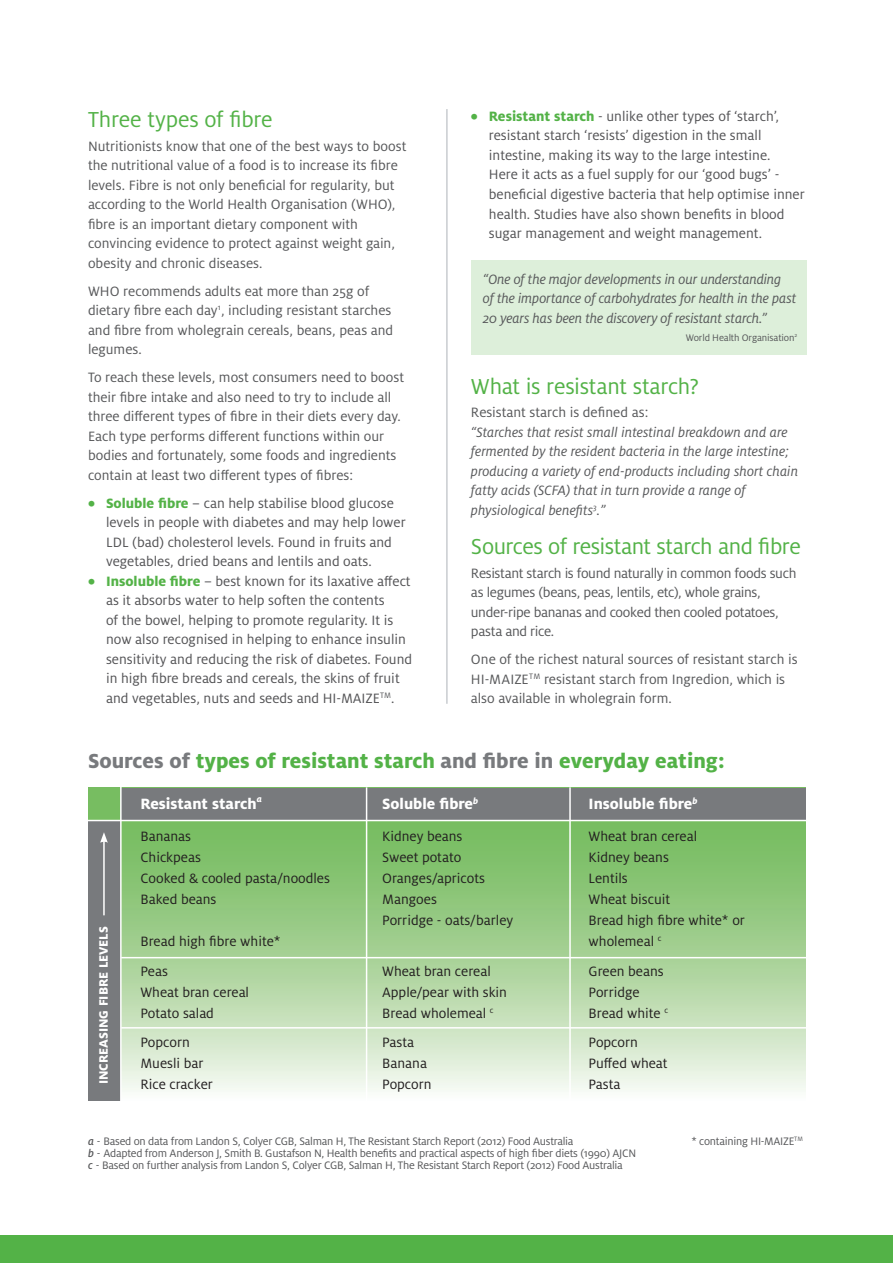
<style>
.page{position:relative;width:893px;height:1263px;background:#fff}
.page>*{position:absolute;margin:0;border:0;box-sizing:border-box;transform-origin:0 0}
.Body{font:24px "Milo Pro";letter-spacing:-.015em;color:#53b247}
.bullet1{font:800 22.5px "Milo Pro";color:#53b247}
.t1{font:800 16.5px "Milo Pro";color:#fff}
.FS_Bullets{font:15px/19.5px "Milo Pro";letter-spacing:-.005em;color:#57585a}
.t2{font:15px/19.5px "Milo Pro";color:#535355}
.t3{font:15px/21px "Milo Pro";color:#231f20}
.FS_Bullets-2{font:italic 15px/19.5px "Milo Pro";color:#57585a}
.t4{font:800 13.5px "Milo Pro";color:#fff}
.t5{font:12px "Milo Pro";letter-spacing:-.02em;color:#57585a}
.FS_Bullets-3{font:10.5px "Milo Pro";letter-spacing:-.01em;color:#57585a}
.s1{font-weight:800;color:#53b247}
.s2{color:#787a7d}
.s3{font-weight:500;font-style:italic}
</style>
<div class="page">
<hr style="left:447px;top:109px;width:1px;height:595px;background:#aeb3b8">
<div style="left:0;top:1236px;width:893px;height:27px;background:#53b247"></div>
<div style="left:471px;top:260px;width:336px;height:95px;background:#ddefda"></div>
<svg style="left:88px;top:788px;width:718px;height:303px;background:#abd49c"></svg>
<div style="left:88px;top:821px;width:32px;height:280px;background:#787a7d"></div>
<div style="left:122px;top:788px;width:684px;height:32px;background:#787a7d"></div>
<hr style="left:121px;top:957px;width:690px;height:1px;background:#fff">
<hr style="left:121px;top:1027px;width:690px;height:1px;background:#fff">
<hr style="left:66px;top:820px;width:745px;height:1px;background:#fff">
<hr style="left:120px;top:786px;width:2px;height:321px;background:#fff">
<hr style="left:366px;top:787px;width:1px;height:316px;background:#fff">
<hr style="left:569px;top:787px;width:2px;height:316px;background:#fff">
<hr style="left:103px;top:840px;width:2px;height:75px;background:#fff">
<svg style="left:100px;top:832px;width:8px;height:11px"></svg>
<p class="Body" style="left:88px;top:106px;width:186px">Three types of fibre</p>
<p class="FS_Bullets" style="left:88px;top:136px;width:320px">Nutritionists know that one of the best ways to boost the nutritional value of a food is to increase its fibre levels. Fibre is not only beneficial for regularity, but according to the World Health Organisation (WHO), fibre is an important dietary component with convincing evidence to protect against weight gain, obesity and chronic diseases.</p>
<p class="FS_Bullets" style="left:88px;top:281px;width:307px">WHO recommends adults eat more than 25g of dietary fibre each day<sup>1</sup>, including resistant starches and fibre from wholegrain cereals, beans, peas and legumes.</p>
<p class="FS_Bullets" style="left:88px;top:368px;width:318px">To reach these levels, most consumers need to boost their fibre intake and also need to try to include all three different types of fibre in their diets every day.<br>Each type performs different functions within our bodies and fortunately, some foods and ingredients contain at least two different types of fibres:</p>
<p class="t2" style="left:106px;top:493px;width:301px;text-indent:-18px"><span class="s1">• Soluble fibre</span> – can help stabilise blood glucose levels in people with diabetes and may help lower LDL (bad) cholesterol levels. Found in fruits and vegetables, dried beans and lentils and oats.</p>
<p class="t2" style="left:106px;top:571px;width:308px;text-indent:-18px"><span class="s1">• Insoluble fibre</span> – best known for its laxative affect as it absorbs water to help soften the contents<br>of the bowel, helping to promote regularity. It is now also recognised in helping to enhance insulin sensitivity and reducing the risk of diabetes. Found in high fibre breads and cereals, the skins of fruit and vegetables, nuts and seeds and HI-MAIZE<sup>TM</sup>.</p>
<p class="t2" style="left:489px;top:107px;width:317px;text-indent:-18px"><span class="s1">• Resistant starch</span> - unlike other types of ‘starch’, resistant starch ‘resists’ digestion in the small intestine, making its way to the large intestine.<br>Here it acts as a fuel supply for our ‘good bugs’ - beneficial digestive bacteria that help optimise inner health. Studies have also shown benefits in blood sugar management and weight management.</p>
<p class="FS_Bullets-2" style="left:483px;top:269px;width:315px">“One of the major developments in our understanding<br>of the importance of carbohydrates for health in the past<br>20 years has been the discovery of resistant starch.”</p>
<p class="FS_Bullets-3" style="left:686px;top:332px;width:113px">World Health Organisation<sup>2</sup></p>
<p class="Body" style="left:471px;top:373px;width:230px">What is resistant starch?</p>
<p class="FS_Bullets" style="left:471px;top:403px;width:179px">Resistant starch is defined as:</p>
<p class="FS_Bullets-2" style="left:471px;top:423px;width:329px">“Starches that resist small intestinal breakdown and are fermented by the resident bacteria in the large intestine; producing a variety of end-products including short chain fatty acids (SCFA) that in turn provide a range of physiological benefits<sup>3</sup>.”</p>
<p class="Body" style="left:471px;top:533px;width:331px">Sources of resistant starch and fibre</p>
<p class="FS_Bullets" style="left:471px;top:563px;width:327px">Resistant starch is found naturally in common foods such as legumes (beans, peas, lentils, etc), whole grains, under-ripe bananas and cooked then cooled potatoes, pasta and rice.</p>
<p class="FS_Bullets" style="left:471px;top:650px;width:328px">One of the richest natural sources of resistant starch is<br>HI-MAIZE<sup>TM</sup> resistant starch from Ingredion, which is also available in wholegrain form.</p>
<p class="bullet1" style="left:88px;top:748px;width:638px"><span class="s2">Sources of</span> types of resistant starch <span class="s2">and fibre in</span> everyday eating:</p>
<p class="t4" style="left:96px;top:1084px;width:160px;rotate:-90deg">INCREASING FIBRE LEVELS</p>
<p class="t1" style="left:140px;top:794px;width:123px">Resistant starch<sup>a</sup></p>
<p class="t3" style="left:140px;top:826px;width:52px">Bananas</p>
<p class="t3" style="left:140px;top:847px;width:62px">Chickpeas</p>
<p class="t3" style="left:140px;top:868px;width:191px">Cooked &amp; cooled pasta/noodles</p>
<p class="t3" style="left:140px;top:889px;width:78px">Baked beans</p>
<p class="t3" style="left:140px;top:931px;width:142px">Bread high fibre white*</p>
<p class="t3" style="left:140px;top:961px;width:29px">Peas</p>
<p class="t3" style="left:140px;top:982px;width:110px">Wheat bran cereal</p>
<p class="t3" style="left:140px;top:1003px;width:75px">Potato salad</p>
<p class="t3" style="left:140px;top:1032px;width:51px">Popcorn</p>
<p class="t3" style="left:140px;top:1053px;width:65px">Muesli bar</p>
<p class="t3" style="left:140px;top:1074px;width:74px">Rice cracker</p>
<p class="t1" style="left:382px;top:794px;width:98px">Soluble fibre<sup>b</sup></p>
<p class="t1" style="left:589px;top:794px;width:110px">Insoluble fibre<sup>b</sup></p>
<p class="t3" style="left:382px;top:826px;width:82px">Kidney beans</p>
<p class="t3" style="left:382px;top:847px;width:81px">Sweet potato</p>
<p class="t3" style="left:382px;top:868px;width:104px">Oranges/apricots</p>
<p class="t3" style="left:382px;top:889px;width:56px">Mangoes</p>
<p class="t3" style="left:382px;top:910px;width:133px">Porridge - oats/barley</p>
<p class="t3" style="left:382px;top:961px;width:110px">Wheat bran cereal</p>
<p class="t3" style="left:382px;top:982px;width:126px">Apple/pear with skin</p>
<p class="t3" style="left:382px;top:1003px;width:113px">Bread wholemeal <sup>c</sup></p>
<p class="t3" style="left:382px;top:1032px;width:33px">Pasta</p>
<p class="t3" style="left:382px;top:1053px;width:46px">Banana</p>
<p class="t3" style="left:382px;top:1074px;width:51px">Popcorn</p>
<p class="t3" style="left:589px;top:826px;width:110px">Wheat bran cereal</p>
<p class="t3" style="left:589px;top:847px;width:82px">Kidney beans</p>
<p class="t3" style="left:589px;top:868px;width:41px">Lentils</p>
<p class="t3" style="left:589px;top:889px;width:83px">Wheat biscuit</p>
<p class="t3" style="left:589px;top:910px;width:158px">Bread high fibre white* or wholemeal <sup>c</sup></p>
<p class="t3" style="left:589px;top:961px;width:77px">Green beans</p>
<p class="t3" style="left:589px;top:982px;width:53px">Porridge</p>
<p class="t3" style="left:589px;top:1003px;width:81px">Bread white <sup>c</sup></p>
<p class="t3" style="left:589px;top:1032px;width:51px">Popcorn</p>
<p class="t3" style="left:589px;top:1053px;width:81px">Puffed wheat</p>
<p class="t3" style="left:589px;top:1074px;width:33px">Pasta</p>
<p class="t5" style="left:88px;top:1134px;width:487px"><span class="s3">a</span> - Based on data from Landon S, Colyer CGB, Salman H, The Resistant Starch Report (2012) Food Australia</p>
<p class="t5" style="left:691px;top:1134px;width:113px">* containing HI-MAIZE<sup>TM</sup></p>
<p class="t5" style="left:88px;top:1146px;width:550px"><span class="s3">b</span> - Adapted from Anderson J, Smith B. Gustafson N, Health benefits and practical aspects of high fiber diets (1990) AJCN</p>
<p class="t5" style="left:88px;top:1158px;width:536px"><span class="s3">c</span> - Based on further analysis from Landon S, Colyer CGB, Salman H, The Resistant Starch Report (2012) Food Australia</p>
</div>
